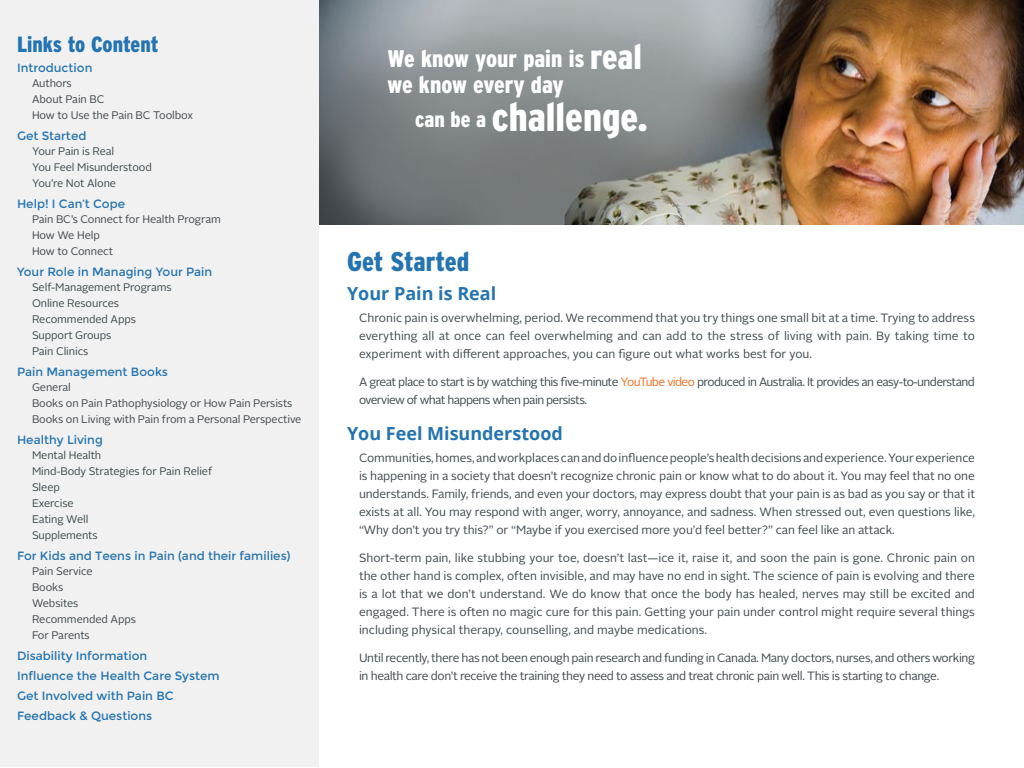
<style>
.page{position:relative;width:1024px;height:768px;background:#fff}
.page>*{position:absolute;margin:0;border:0;box-sizing:border-box;transform-origin:0 0}
.t1{font:900 condensed 40px "Interstate";color:#fff}
.t2{font:900 condensed 27px "Interstate";letter-spacing:-.005em;color:#2474b2}
.t3{font:900 condensed 24px/26px "Interstate";color:#fff}
.t4{font:900 condensed 22px "Interstate";color:#2474b2}
.t5{font:700 18px "Open Sans";color:#2474b2}
.t6{font:12px/18px "Alright Sans";letter-spacing:-.03em;color:#414b51;text-align:justify}
.t7{font:12px/20px "Montserrat";color:#2474b2}
.t8{font:12px/18px "Alright Sans";letter-spacing:-.05em;color:#414b51}
.t9{font:11px/16px "Alright Sans";letter-spacing:-.01em;color:#414b51}
.s1{font-size:35px}
.s2{font-size:22px}
.s3{color:#f36f21}
</style>
<div class="page">
<div style="left:0;top:0;width:320px;height:768px;background:#f1f1f1"></div>
<img style="left:320px;top:0;width:704px;height:225px">
<h3 class="t4" style="left:17px;top:32px;width:143px">Links to Content</h3>
<p class="t7" style="left:17px;top:58px;width:77px">Introduction</p>
<p class="t9" style="left:32px;top:75px;width:163px">Authors<br>About Pain BC<br>How to Use the Pain BC Toolbox</p>
<p class="t7" style="left:17px;top:126px;width:71px">Get Started</p>
<p class="t9" style="left:32px;top:143px;width:121px">Your Pain is Real<br>You Feel Misunderstood<br>You’re Not Alone</p>
<p class="t7" style="left:17px;top:194px;width:110px">Help! I Can’t Cope</p>
<p class="t9" style="left:32px;top:211px;width:190px">Pain BC’s Connect for Health Program<br>How We Help<br>How to Connect</p>
<p class="t7" style="left:17px;top:262px;width:197px">Your Role in Managing Your Pain</p>
<p class="t9" style="left:32px;top:279px;width:141px">Self-Management Programs<br>Online Resources<br>Recommended Apps<br>Support Groups<br>Pain Clinics</p>
<p class="t7" style="left:17px;top:362px;width:153px">Pain Management Books</p>
<p class="t9" style="left:32px;top:379px;width:271px">General<br>Books on Pain Pathophysiology or How Pain Persists<br>Books on Living with Pain from a Personal Perspective</p>
<p class="t7" style="left:17px;top:430px;width:87px">Healthy Living</p>
<p class="t9" style="left:32px;top:447px;width:182px">Mental Health<br>Mind-Body Strategies for Pain Relief<br>Sleep<br>Exercise<br>Eating Well<br>Supplements</p>
<p class="t7" style="left:17px;top:546px;width:275px">For Kids and Teens in Pain (and their families)</p>
<p class="t9" style="left:32px;top:563px;width:105px">Pain Service<br>Books<br>Websites<br>Recommended Apps<br>For Parents</p>
<p class="t7" style="left:17px;top:646px;width:204px">Disability Information<br>Influence the Health Care System<br>Get Involved with Pain BC<br>Feedback &amp; Questions</p>
<h3 class="t3" style="left:388px;top:45px;width:256px">We know your pain is <span class="s1">real </span>we know every day</h3>
<h1 class="t1" style="left:415px;top:95px;width:234px"><span class="s2">can be a</span> challenge.</h1>
<h2 class="t2" style="left:347px;top:246px;width:124px">Get Started</h2>
<h3 class="t5" style="left:347px;top:281px;width:151px">Your Pain is Real</h3>
<p class="t6" style="left:359px;top:309px;width:618px">Chronic pain is overwhelming, period. We recommend that you try things one small bit at a time. Trying to address everything all at once can feel overwhelming and can add to the stress of living with pain. By taking time to experiment with different approaches, you can figure out what works best for you.</p>
<p class="t8" style="left:359px;top:373px;width:617px">A great place to start is by watching this five-minute <span class="s3">YouTube video</span> produced in Australia. It provides an easy-to-understand overview of what happens when pain persists.</p>
<h3 class="t5" style="left:347px;top:421px;width:217px">You Feel Misunderstood</h3>
<p class="t6" style="left:359px;top:449px;width:618px">Communities, homes, and workplaces can and do influence people’s health decisions and experience. Your experience is happening in a society that doesn’t recognize chronic pain or know what to do about it. You may feel that no one understands. Family, friends, and even your doctors, may express doubt that your pain is as bad as you say or that it exists at all. You may respond with anger, worry, annoyance, and sadness. When stressed out, even questions like, “Why don’t you try this?” or “Maybe if you exercised more you’d feel better?” can feel like an attack.</p>
<p class="t6" style="left:359px;top:549px;width:618px">Short-term pain, like stubbing your toe, doesn’t last—ice it, raise it, and soon the pain is gone. Chronic pain on the other hand is complex, often invisible, and may have no end in sight. The science of pain is evolving and there is a lot that we don’t understand. We do know that once the body has healed, nerves may still be excited and engaged. There is often no magic cure for this pain. Getting your pain under control might require several things including physical therapy, counselling, and maybe medications.</p>
<p class="t6" style="left:359px;top:649px;width:618px">Until recently, there has not been enough pain research and funding in Canada. Many doctors, nurses, and others working in health care don’t receive the training they need to assess and treat chronic pain well. This is starting to change.</p>
</div>
